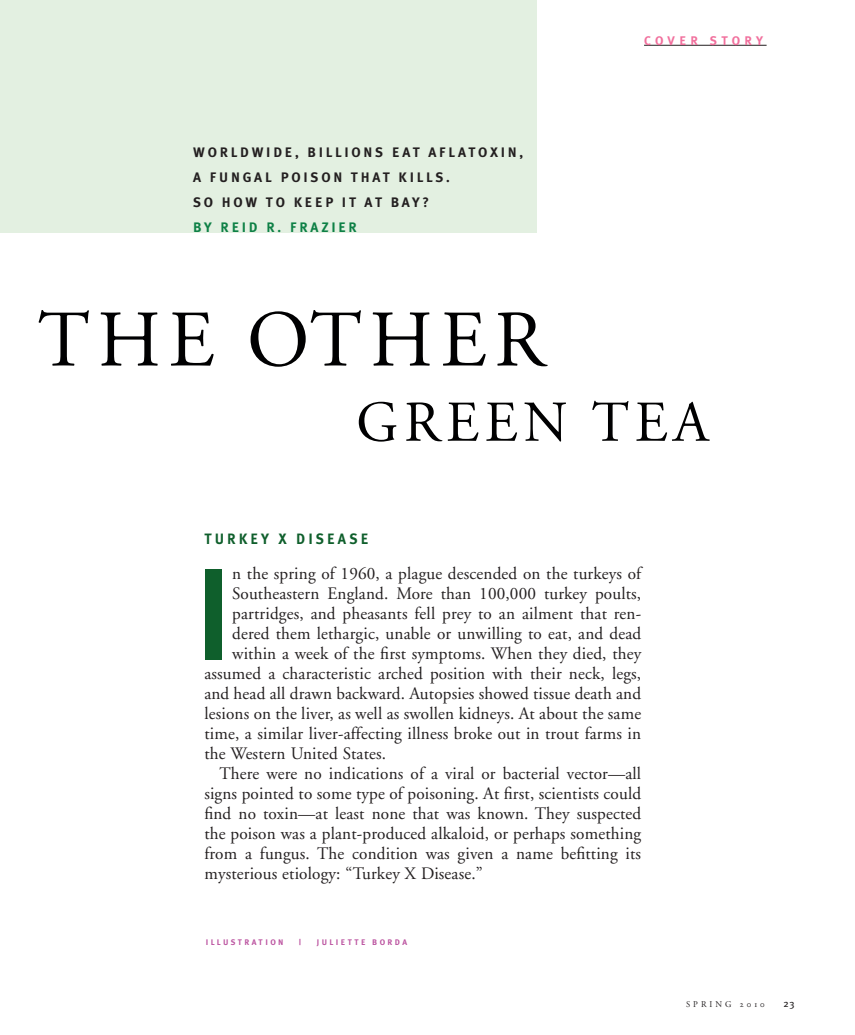
<style>
.page{position:relative;width:855px;height:1035px;background:#fff}
.page>*{position:absolute;margin:0;border:0;box-sizing:border-box;transform-origin:0 0}
.t1{font:130px "Meta Plus Bold Caps";color:#0f5f2c;scale:.88 1}
.t2{font:80px "Adobe Garamond";color:#000001}
.t3{font:57.62px "Adobe Garamond";color:#000001}
.t4{font:17.5px "Adobe Garamond";letter-spacing:.01em;color:#231f20}
.t5{font:700 15px "Meta Plus";color:#0f5f2c;scale:.95 1}
.t6{font:13.75px "Meta Plus Bold Caps";color:#231f20}
.t7{font:13.75px "Meta Plus Bold Caps";color:#0d8045}
.t8{font:700 12.5px "Meta Plus";letter-spacing:.335em;color:#f1709d}
.t9{font:10px "Meta Plus";color:#231f20}
.t10{font:8.75px "Adobe Garamond";letter-spacing:.35em;color:#231f20}
.t11{font:8.75px "Adobe Garamond Exp";color:#231f20}
.t12{font:700 8.12px "Meta Plus";letter-spacing:.3em;color:#bc55a1}
</style>
<div class="page">
<div style="left:0;top:0;width:536px;height:232px;background:#e3f0e1"></div>
<hr style="left:644px;top:45px;width:123px;height:1px;background:#231f20">
<p class="t6" style="left:193px;top:144px;width:12px">WORLDWIDE</p>
<p class="t6" style="left:295px;top:144px;width:23px">, BILLIONS</p>
<p class="t6" style="left:392px;top:144px;width:10px">EAT</p>
<p class="t6" style="left:428px;top:144px;width:11px">AFLATO</p>
<p class="t6" style="left:490px;top:144px;width:35px">XIN ,</p>
<p class="t6" style="left:193px;top:169px;width:28px">A FUNGAL</p>
<p class="t6" style="left:281px;top:169px;width:11px">POISON</p>
<p class="t6" style="left:351px;top:169px;width:11px">THAT</p>
<p class="t6" style="left:398px;top:169px;width:21px">KILLS</p>
<p class="t6" style="left:446px;top:169px;width:5px">.</p>
<p class="t6" style="left:193px;top:194px;width:11px">SO</p>
<p class="t6" style="left:222px;top:194px;width:13px">HOW</p>
<p class="t6" style="left:266px;top:194px;width:11px">TO</p>
<p class="t6" style="left:294px;top:194px;width:22px">KEEP</p>
<p class="t6" style="left:342px;top:194px;width:33px">IT AT</p>
<p class="t6" style="left:391px;top:194px;width:11px">BAY</p>
<p class="t6" style="left:422px;top:194px;width:8px">?</p>
<p class="t7" style="left:193px;top:219px;width:48px">BY REID</p>
<p class="t7" style="left:267px;top:219px;width:44px">R. FRAZIER</p>
<p class="t8" style="left:644px;top:33px;width:12px">COV</p>
<p class="t8" style="left:679px;top:33px;width:85px">ER STO RY</p>
<h2 class="t2" style="left:38px;top:297px;width:60px">the</h2>
<h2 class="t2" style="left:247px;top:297px;width:61px">other</h2>
<h3 class="t3" style="left:356px;top:392px;width:43px">green</h3>
<h3 class="t3" style="left:592px;top:392px;width:41px">tea</h3>
<p class="t5" style="left:204px;top:531px;width:59px">TURKEY</p>
<p class="t5" style="left:279px;top:531px;width:52px">X DISEASE</p>
<p class="t4" style="left:232px;top:565px;width:411px">n the spring of 1960, a plague descended on the turkeys of</p>
<p class="t4" style="left:232px;top:585px;width:411px">Southeastern England. More than 100,000 turkey poults,</p>
<p class="t4" style="left:232px;top:605px;width:411px">partridges, and pheasants fell prey to an ailment that ren-</p>
<p class="t4" style="left:232px;top:625px;width:411px">dered them lethargic, unable or unwilling to eat, and dead</p>
<p class="t4" style="left:232px;top:645px;width:411px">within a week of the first symptoms. When they died, they</p>
<p class="t4" style="left:204px;top:665px;width:438px">assumed a characteristic arched position with their neck, legs,</p>
<p class="t4" style="left:204px;top:685px;width:438px">and head all drawn backward. Autopsies showed tissue death and</p>
<p class="t4" style="left:204px;top:705px;width:438px">lesions on the liver, as well as swollen kidneys. At about the same</p>
<p class="t4" style="left:204px;top:725px;width:438px">time, a similar liver-affecting illness broke out in trout farms in</p>
<p class="t4" style="left:204px;top:745px;width:183px">the Western United States.</p>
<p class="t4" style="left:219px;top:765px;width:423px">There were no indications of a viral or bacterial vector—all</p>
<p class="t4" style="left:204px;top:785px;width:438px">signs pointed to some type of poisoning. At first, scientists could</p>
<p class="t4" style="left:204px;top:805px;width:438px">find no toxin—at least none that was known. They suspected</p>
<p class="t4" style="left:204px;top:825px;width:438px">the poison was a plant-produced alkaloid, or perhaps something</p>
<p class="t4" style="left:204px;top:845px;width:438px">from a fungus. The condition was given a name befitting its</p>
<p class="t4" style="left:204px;top:865px;width:280px">mysterious etiology: “Turkey X Disease.”</p>
<h1 class="t1" style="left:195px;top:540px;width:42px">I</h1>
<p class="t12" style="left:206px;top:937px;width:7px">ILLU</p>
<p class="t12" style="left:231px;top:937px;width:54px">STRATIO N</p>
<p class="t12" style="left:299px;top:937px;width:3px">|</p>
<p class="t12" style="left:317px;top:937px;width:12px">J ULI</p>
<p class="t12" style="left:341px;top:937px;width:68px">ETTE BO RDA</p>
<p class="t10" style="left:686px;top:999px;width:47px">SPRING</p>
<p class="t11" style="left:754px;top:1000px;width:11px">1 0</p>
<p class="t9" style="left:784px;top:997px;width:13px">23</p>
</div>
